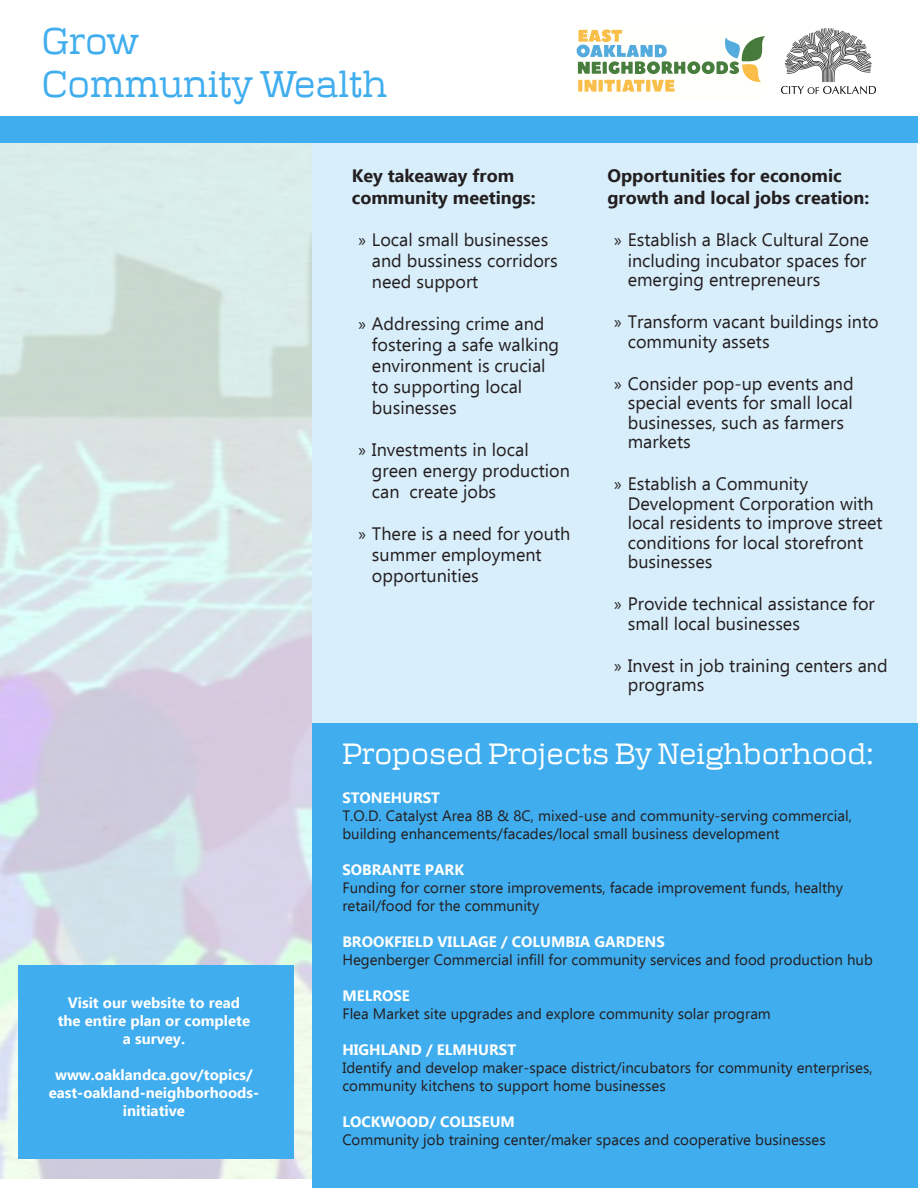
<style>
.page{position:relative;width:918px;height:1188px;background:#fff}
.page>*{position:absolute;margin:0;border:0;box-sizing:border-box;transform-origin:0 0}
.t1{font:36px "Polaris";color:#40adee}
.t2{font:28.5px "Polaris";color:#fff}
.t3{font:18px/21px "Ebrima";color:#231f20}
.t4{font:700 18px/21.6px "Ebrima";color:#231f20}
.t5{font:15px/18px "Ebrima";color:#231f20}
.t6{font:700 15px/18px "Ebrima";color:#fff;text-align:center}
.s1{font-family:"Myriad Pro"}
</style>
<div class="page">
<div style="left:313px;top:143px;width:604px;height:588px;background:#d9eefb"></div>
<svg style="left:576px;top:29px;width:189px;height:63px"></svg>
<img style="left:782px;top:29px;width:94px;height:64px">
<div style="left:312px;top:724px;width:606px;height:464px;background:#40adee"></div>
<div style="left:0;top:117px;width:918px;height:26px;background:#40adee"></div>
<img style="left:0;top:143px;width:312px;height:1035px">
<div style="left:18px;top:965px;width:276px;height:193px;background:#40adee"></div>
<p class="t1" style="left:42px;top:18px;width:98px">Grow</p>
<p class="t1" style="left:42px;top:62px;width:347px">Community Wealth</p>
<p class="t4" style="left:352px;top:164px;width:164px">Key takeaway from</p>
<p class="t4" style="left:352px;top:186px;width:186px">community meetings:</p>
<p class="t3" style="left:372px;top:228px;width:187px;text-indent:-14px"><span class="s1">»</span> Local small businesses and bussiness corridors need support</p>
<p class="t3" style="left:372px;top:312px;width:189px;text-indent:-14px"><span class="s1">»</span> Addressing crime and fostering a safe walking environment is crucial to supporting local businesses</p>
<p class="t3" style="left:372px;top:438px;width:200px;text-indent:-14px"><span class="s1">»</span> Investments in local green energy production can create jobs</p>
<p class="t3" style="left:372px;top:522px;width:200px;text-indent:-14px"><span class="s1">»</span> There is a need for youth summer employment opportunities</p>
<p class="t4" style="left:608px;top:164px;width:263px">Opportunities for economic growth and local jobs creation:</p>
<p class="t3" style="left:628px;top:229px;width:243px;line-height:20.2px;text-indent:-14px"><span class="s1">»</span> Establish a Black Cultural Zone including incubator spaces for emerging entrepreneurs</p>
<p class="t3" style="left:628px;top:312px;width:253px;line-height:19.5px;text-indent:-14px"><span class="s1">»</span> Transform vacant buildings into community assets</p>
<p class="t3" style="left:628px;top:373px;width:227px;line-height:19.5px;text-indent:-14px"><span class="s1">»</span> Consider pop-up events and special events for small local businesses, such as farmers markets</p>
<p class="t3" style="left:628px;top:474px;width:256px;line-height:19.5px;text-indent:-14px"><span class="s1">»</span> Establish a Community<br>Development Corporation with local residents to improve street conditions for local storefront businesses</p>
<p class="t3" style="left:628px;top:594px;width:249px;line-height:19.5px;text-indent:-14px"><span class="s1">»</span> Provide technical assistance for small local businesses</p>
<p class="t3" style="left:628px;top:655px;width:261px;line-height:19.5px;text-indent:-14px"><span class="s1">»</span> Invest in job training centers and programs</p>
<p class="t6" style="left:68px;top:993px;width:174px">Visit our website to read</p>
<p class="t6" style="left:58px;top:1011px;width:194px">the entire plan or complete</p>
<p class="t6" style="left:123px;top:1029px;width:64px">a survey.</p>
<p class="t6" style="left:49px;top:1065px;width:212px">www.oaklandca.gov/topics/ east-oakland-neighborhoods-</p>
<p class="t6" style="left:123px;top:1101px;width:64px">initiative</p>
<p class="t2" style="left:342px;top:736px;width:533px">Proposed Projects By Neighborhood:</p>
<p class="t6" style="left:342px;top:788px;width:99px">STONEHURST</p>
<p class="t5" style="left:342px;top:807px;width:511px">T.O.D. Catalyst Area 8B &amp; 8C, mixed-use and community-serving commercial, building enhancements/facades/local small business development</p>
<p class="t6" style="left:342px;top:860px;width:123px">SOBRANTE PARK</p>
<p class="t5" style="left:342px;top:879px;width:502px">Funding for corner store improvements, facade improvement funds, healthy</p>
<p class="t5" style="left:342px;top:897px;width:198px">retail/food for the community</p>
<p class="t6" style="left:342px;top:932px;width:324px">BROOKFIELD VILLAGE / COLUMBIA GARDENS</p>
<p class="t5" style="left:342px;top:951px;width:532px">Hegenberger Commercial infill for community services and food production hub</p>
<p class="t6" style="left:342px;top:986px;width:69px">MELROSE</p>
<p class="t5" style="left:342px;top:1005px;width:430px">Flea Market site upgrades and explore community solar program</p>
<p class="t6" style="left:342px;top:1040px;width:175px">HIGHLAND / ELMHURST</p>
<p class="t5" style="left:342px;top:1059px;width:532px">Identify and develop maker-space district/incubators for community enterprises, community kitchens to support home businesses</p>
<p class="t6" style="left:342px;top:1112px;width:174px">LOCKWOOD/ COLISEUM</p>
<p class="t5" style="left:342px;top:1131px;width:485px">Community job training center/maker spaces and cooperative businesses</p>
</div>
